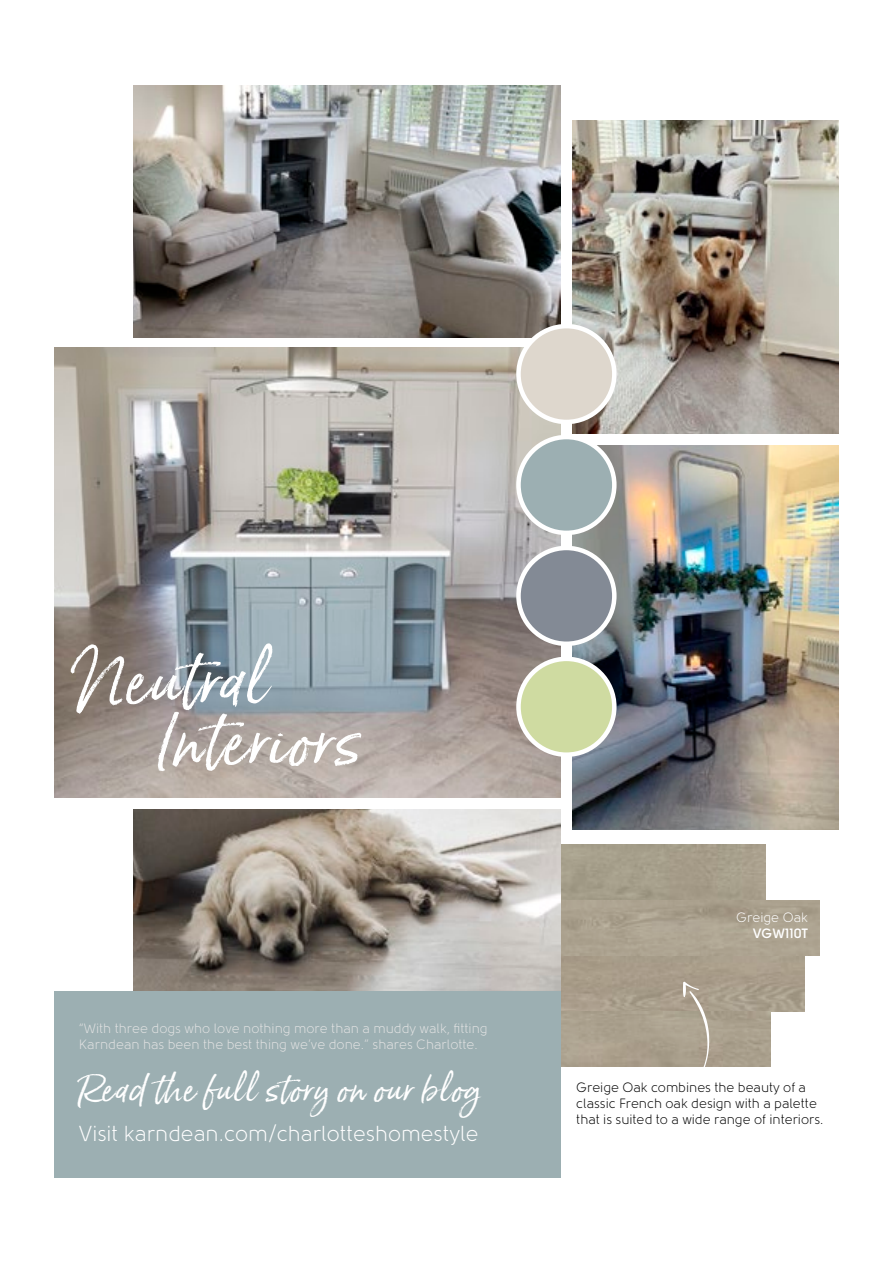
<style>
.page{position:relative;width:893px;height:1263px;background:#fff}
.page>*{position:absolute;margin:0;border:0;box-sizing:border-box;transform-origin:0 0}
.t1{font:64.8px/60.8px "Born Ready Slanted";letter-spacing:.025em;color:#fff}
.t2{font:33.15px "Born Ready Slanted";letter-spacing:.04em;color:#fff}
.t3{font:21.6px "Solomon";color:#fff}
.t4{font:13.5px/16.2px "Solomon";color:#e3e3e3}
.t5{font:13.5px/16.2px "Solomon";color:#000}
.t6{font:13.5px/16.2px "Solomon";color:#fff;text-align:right}
.s1{font-weight:700}
</style>
<div class="page">
<img style="left:133px;top:85px;width:427px;height:252px">
<img style="left:560px;top:956px;width:244px;height:55px">
<img style="left:560px;top:900px;width:259px;height:56px">
<img style="left:560px;top:1011px;width:210px;height:55px">
<img style="left:573px;top:445px;width:266px;height:384px">
<img style="left:573px;top:120px;width:266px;height:313px">
<svg style="left:683px;top:981px;width:27px;height:86px;background:#b2a898"></svg>
<img style="left:54px;top:347px;width:506px;height:450px">
<div style="left:518px;top:326px;width:96px;height:96px;background:#ded7cd;border-radius:50%"></div>
<div style="left:516px;top:324px;width:101px;height:100px;border:4px solid #fff;border-radius:50%"></div>
<div style="left:518px;top:437px;width:96px;height:96px;background:#9cafb2;border-radius:50%"></div>
<div style="left:516px;top:435px;width:101px;height:100px;border:4px solid #fff;border-radius:50%"></div>
<div style="left:518px;top:548px;width:96px;height:96px;background:#838a95;border-radius:50%"></div>
<div style="left:516px;top:546px;width:101px;height:100px;border:4px solid #fff;border-radius:50%"></div>
<div style="left:518px;top:659px;width:96px;height:96px;background:#cfdba1;border-radius:50%"></div>
<div style="left:516px;top:657px;width:101px;height:100px;border:4px solid #fff;border-radius:50%"></div>
<img style="left:133px;top:809px;width:427px;height:182px">
<div style="left:54px;top:991px;width:506px;height:187px;background:#9cafb2"></div>
<p class="t1" style="left:154px;top:649px;width:208px;text-indent:-86px">Neutral<br>Interiors</p>
<p class="t4" style="left:79px;top:1020px;width:410px">“With three dogs who love nothing more than a muddy walk, fitting<br>Karndean has been the best thing we’ve done.” shares Charlotte.</p>
<p class="t2" style="left:79px;top:1069px;width:403px">Read the full story on our blog</p>
<p class="t3" style="left:79px;top:1122px;width:401px">Visit karndean.com/charlotteshomestyle</p>
<p class="t6" style="left:736px;top:909px;width:73px">Greige Oak<br><span class="s1">VGW110T</span></p>
<p class="t5" style="left:576px;top:1079px;width:249px">Greige Oak combines the beauty of a classic French oak design with a palette that is suited to a wide range of interiors.</p>
</div>
